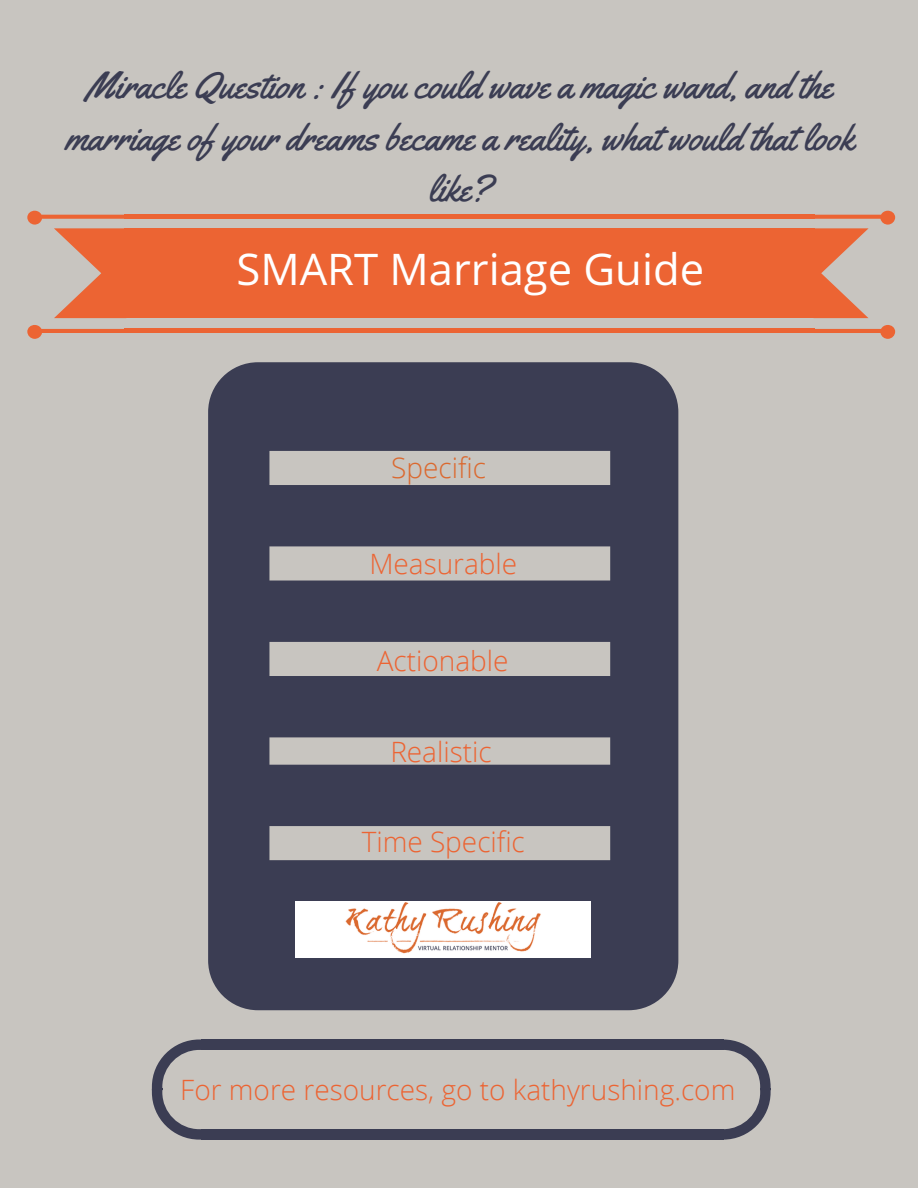
<style>
.page{position:relative;width:918px;height:1188px;background:#c8c5c0}
.page>*{position:absolute;margin:0;border:0;box-sizing:border-box;transform-origin:0 0}
.t1{font:43.65px "Open Sans";color:#fff}
.t2{font:37.35px/51.8px "Yellowtail";color:#3b3d53;text-align:center}
.t3{font:300 28.05px "Open Sans";color:#ec6433}
.t4{font:300 28.05px "Open Sans";color:#db692f}
</style>
<div class="page">
<div style="left:125px;top:228px;width:690px;height:90px;background:#ec6433"></div>
<hr style="left:125px;top:329px;width:690px;height:4px;background:#ec6433">
<hr style="left:125px;top:215px;width:690px;height:4px;background:#ec6433">
<svg style="left:27px;top:325px;width:99px;height:14px"></svg>
<svg style="left:27px;top:210px;width:99px;height:108px"></svg>
<svg style="left:814px;top:325px;width:81px;height:14px"></svg>
<svg style="left:814px;top:210px;width:81px;height:108px"></svg>
<svg style="left:208px;top:362px;width:470px;height:648px;fill:#3b3d53"></svg>
<img style="left:296px;top:901px;width:295px;height:56px">
<div style="left:201px;top:1040px;width:522px;height:10px;background:#3b3d53"></div>
<div style="left:201px;top:1129px;width:522px;height:11px;background:#3b3d53"></div>
<svg style="left:152px;top:1040px;width:49px;height:100px"></svg>
<svg style="left:723px;top:1040px;width:48px;height:100px"></svg>
<p class="t2" style="left:65px;top:59px;width:790px">Miracle Question : If you could wave a magic wand, and the marriage of your dreams became a reality, what would that look like?</p>
<p class="t1" style="left:236px;top:238px;width:469px">SMART Marriage Guide</p>
<p class="t4" style="left:391px;top:448px;width:96px">Specific</p>
<p class="t3" style="left:369px;top:544px;width:149px">Measurable</p>
<p class="t3" style="left:377px;top:641px;width:133px">Actionable</p>
<p class="t3" style="left:390px;top:732px;width:103px">Realistic</p>
<p class="t3" style="left:362px;top:822px;width:165px">Time Specific</p>
<p class="t3" style="left:180px;top:1070px;width:557px">For more resources, go to kathyrushing.com</p>
</div>
